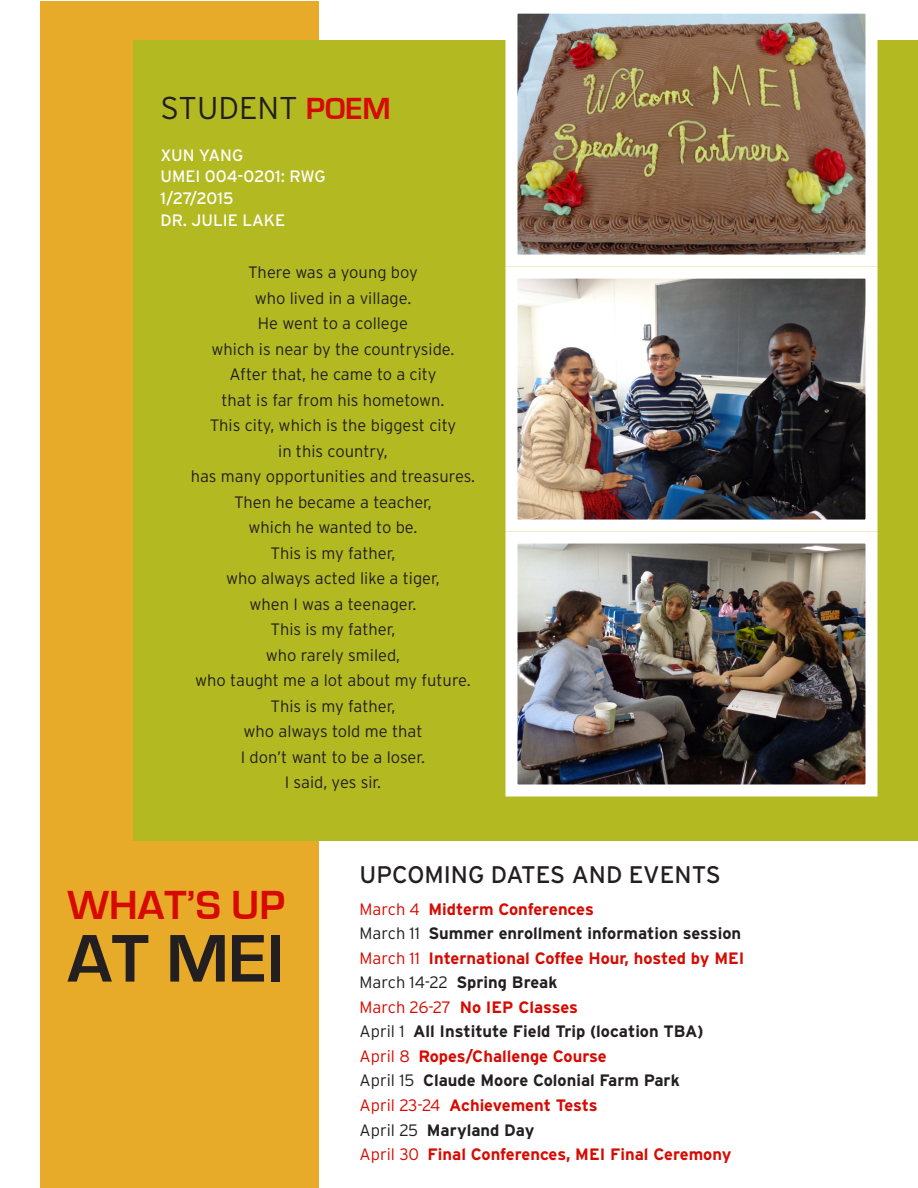
<style>
.page{position:relative;width:918px;height:1188px;background:#fff}
.page>*{position:absolute;margin:0;border:0;box-sizing:border-box;transform-origin:0 0}
.t1{font:700 69.75px "Eurostile";color:#231f20}
.t2{font:700 41.85px "Eurostile";color:#d60a00}
.t3{font:300 31.5px "Interstate";color:#231f20}
.t4{font:24px "Interstate";color:#231f20}
.t5{font:300 16.5px/25.5px "Interstate";color:#231f20;text-align:center}
.List_Paragraph{font:700 16.5px "Interstate";color:#d60a00}
.List_Paragraph-2{font:700 16.5px "Interstate";color:#231f20}
.t6{font:16.5px "Interstate";color:#fff}
.s1{font-family:"Eurostile";font-weight:700;color:#d60a00}
.s2{font-weight:300}
</style>
<div class="page">
<div style="left:40px;top:1px;width:280px;height:1186px;background:#e8ab29"></div>
<div style="left:134px;top:40px;width:784px;height:801px;background:#b3ba21"></div>
<img style="left:519px;top:15px;width:346px;height:239px">
<div style="left:506px;top:2px;width:372px;height:265px;border:12px solid #fff"></div>
<img style="left:519px;top:280px;width:346px;height:239px">
<div style="left:506px;top:267px;width:372px;height:265px;border:12px solid #fff"></div>
<img style="left:519px;top:545px;width:346px;height:238px">
<div style="left:506px;top:532px;width:372px;height:264px;border:12px solid #fff"></div>
<p class="t3" style="left:160px;top:89px;width:232px">STUDENT <span class="s1">POEM</span></p>
<p class="t6" style="left:160px;top:145px;width:84px">XUN YANG</p>
<p class="t6" style="left:160px;top:167px;width:167px">UMEI 004-0201: RWG</p>
<p class="t6" style="left:160px;top:188px;width:75px">1/27/2015</p>
<p class="t6" style="left:160px;top:210px;width:126px">DR. JULIE LAKE</p>
<p class="t5" style="left:248px;top:259px;width:171px">There was a young boy</p>
<p class="t5" style="left:255px;top:285px;width:158px">who lived in a village.</p>
<p class="t5" style="left:258px;top:310px;width:152px">He went to a college</p>
<p class="t5" style="left:212px;top:336px;width:244px">which is near by the countryside.</p>
<p class="t5" style="left:229px;top:361px;width:209px">After that, he came to a city</p>
<p class="t5" style="left:221px;top:387px;width:225px">that is far from his hometown.</p>
<p class="t5" style="left:210px;top:412px;width:248px">This city, which is the biggest city in this country,</p>
<p class="t5" style="left:191px;top:463px;width:286px">has many opportunities and treasures.</p>
<p class="t5" style="left:234px;top:489px;width:199px">Then he became a teacher,</p>
<p class="t5" style="left:249px;top:514px;width:170px">which he wanted to be.</p>
<p class="t5" style="left:270px;top:540px;width:127px">This is my father,</p>
<p class="t5" style="left:226px;top:565px;width:215px">who always acted like a tiger,</p>
<p class="t5" style="left:250px;top:591px;width:168px">when I was a teenager.</p>
<p class="t5" style="left:270px;top:616px;width:127px">This is my father,</p>
<p class="t5" style="left:266px;top:642px;width:136px">who rarely smiled,</p>
<p class="t5" style="left:195px;top:667px;width:277px">who taught me a lot about my future.</p>
<p class="t5" style="left:270px;top:693px;width:127px">This is my father,</p>
<p class="t5" style="left:241px;top:718px;width:186px;text-align:left">who always told me that<br>I don’t want to be a loser.</p>
<p class="t5" style="left:285px;top:769px;width:98px">I said, yes sir.</p>
<p class="t2" style="left:68px;top:882px;width:219px">WHAT’S UP</p>
<p class="t1" style="left:68px;top:921px;width:218px">AT MEI</p>
<p class="t4" style="left:360px;top:860px;width:363px">UPCOMING DATES AND EVENTS</p>
<p class="List_Paragraph" style="left:360px;top:899px;width:236px"><span class="s2">March 4</span> Midterm Conferences</p>
<p class="List_Paragraph-2" style="left:360px;top:923px;width:383px"><span class="s2">March 11</span> Summer enrollment information session</p>
<p class="List_Paragraph" style="left:360px;top:948px;width:386px"><span class="s2">March 11</span> International Coffee Hour, hosted by MEI</p>
<p class="List_Paragraph-2" style="left:360px;top:972px;width:199px"><span class="s2">March 14-22</span> Spring Break</p>
<p class="List_Paragraph" style="left:360px;top:997px;width:220px"><span class="s2">March 26-27</span> No IEP Classes</p>
<p class="List_Paragraph-2" style="left:360px;top:1021px;width:345px"><span class="s2">April 1</span> All Institute Field Trip (location TBA)</p>
<p class="List_Paragraph" style="left:360px;top:1046px;width:249px"><span class="s2">April 8</span> Ropes/Challenge Course</p>
<p class="List_Paragraph-2" style="left:360px;top:1071px;width:322px"><span class="s2">April 15</span> Claude Moore Colonial Farm Park</p>
<p class="List_Paragraph" style="left:360px;top:1095px;width:240px"><span class="s2">April 23-24</span> Achievement Tests</p>
<p class="List_Paragraph-2" style="left:360px;top:1120px;width:176px"><span class="s2">April 25</span> Maryland Day</p>
<p class="List_Paragraph" style="left:360px;top:1144px;width:373px"><span class="s2">April 30</span> Final Conferences, MEI Final Ceremony</p>
</div>
